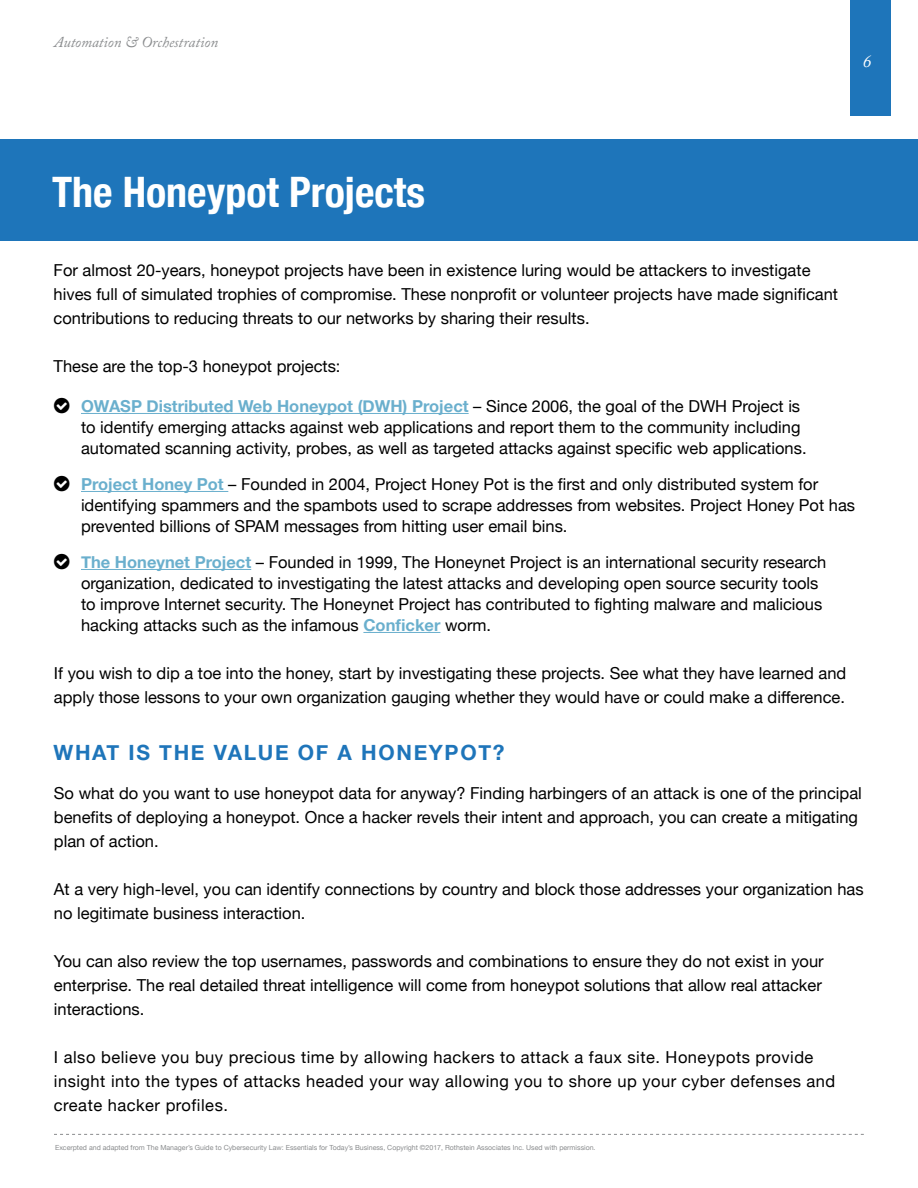
<style>
.page{position:relative;width:918px;height:1188px;background:#fff}
.page>*{position:absolute;margin:0;border:0;box-sizing:border-box;transform-origin:0 0}
.t1{font:700 condensed 42px "Helvetica Neue";color:#fff}
.t2{font:700 21px "Helvetica Neue";letter-spacing:.08em;color:#1e75ba}
.t3{font:italic 18px "Adobe Caslon Pro";color:#fff}
.t4{font:16.5px/24px "Helvetica Neue";color:#000}
.t5{font:16.5px/24px "Helvetica Neue";letter-spacing:.03em;color:#000}
.t6{font:italic 15px "Adobe Caslon Pro";color:#8a8c8e}
.t7{font:7.05px "Helvetica Neue";color:#8a8c8e}
.s1{font-weight:700;color:#6aafcd}
</style>
<div class="page">
<div style="left:850px;top:0;width:41px;height:116px;background:#1e75ba"></div>
<svg style="left:54px;top:1134px;width:810px;height:1px"></svg>
<div style="left:0;top:139px;width:918px;height:101px;background:#1e75ba"></div>
<hr style="left:81px;top:413px;width:388px;height:1px;background:#6aafcd">
<hr style="left:81px;top:491px;width:147px;height:1px;background:#6aafcd">
<hr style="left:81px;top:569px;width:170px;height:1px;background:#6aafcd">
<hr style="left:363px;top:632px;width:77px;height:1px;background:#6aafcd">
<p class="t6" style="left:54px;top:33px;width:166px">Automation &amp; Orchestration</p>
<p class="t3" style="left:863px;top:50px;width:10px">6</p>
<h1 class="t1" style="left:52px;top:157px;width:374px">The Honeypot Projects</h1>
<p class="t4" style="left:54px;top:259px;width:786px">For almost 20-years, honeypot projects have been in existence luring would be attackers to investigate hives full of simulated trophies of compromise. These nonprofit or volunteer projects have made significant contributions to reducing threats to our networks by sharing their results.</p>
<p class="t4" style="left:54px;top:355px;width:288px">These are the top-3 honeypot projects:</p>
<p class="t4" style="left:81px;top:396px;width:727px;line-height:21px;text-indent:-27px">□ <span class="s1">OWASP Distributed Web Honeypot (DWH) Project</span> – Since 2006, the goal of the DWH Project is to identify emerging attacks against web applications and report them to the community including automated scanning activity, probes, as well as targeted attacks against specific web applications.</p>
<p class="t4" style="left:81px;top:474px;width:776px;line-height:21px;text-indent:-27px">□ <span class="s1">Project Honey Pot</span> – Founded in 2004, Project Honey Pot is the first and only distributed system for identifying spammers and the spambots used to scrape addresses from websites. Project Honey Pot has prevented billions of SPAM messages from hitting user email bins.</p>
<p class="t4" style="left:81px;top:552px;width:747px;line-height:21px;text-indent:-27px">□ <span class="s1">The Honeynet Project</span> – Founded in 1999, The Honeynet Project is an international security research organization, dedicated to investigating the latest attacks and developing open source security tools to improve Internet security. The Honeynet Project has contributed to fighting malware and malicious hacking attacks such as the infamous <span class="s1">Conficker</span> worm.</p>
<p class="t4" style="left:54px;top:662px;width:794px">If you wish to dip a toe into the honey, start by investigating these projects. See what they have learned and apply those lessons to your own organization gauging whether they would have or could make a difference.</p>
<p class="t2" style="left:54px;top:736px;width:452px">WHAT IS THE VALUE OF A HONEYPOT?</p>
<p class="t4" style="left:54px;top:782px;width:810px">So what do you want to use honeypot data for anyway? Finding harbingers of an attack is one of the principal benefits of deploying a honeypot. Once a hacker revels their intent and approach, you can create a mitigating plan of action.</p>
<p class="t4" style="left:54px;top:878px;width:811px">At a very high-level, you can identify connections by country and block those addresses your organization has no legitimate business interaction.</p>
<p class="t4" style="left:54px;top:950px;width:771px;text-align:justify">You can also review the top usernames, passwords and combinations to ensure they do not exist in your enterprise. The real detailed threat intelligence will come from honeypot solutions that allow real attacker interactions.</p>
<p class="t5" style="left:54px;top:1046px;width:783px">I also believe you buy precious time by allowing hackers to attack a faux site. Honeypots provide insight into the types of attacks headed your way allowing you to shore up your cyber defenses and create hacker profiles.</p>
<p class="t7" style="left:55px;top:1142px;width:542px">Excerpted and adapted from The Manager’s Guide to Cybersecurity Law: Essentials for Today’s Business, Copyright ©2017, Rothstein Associates Inc. Used with permission.</p>
</div>
